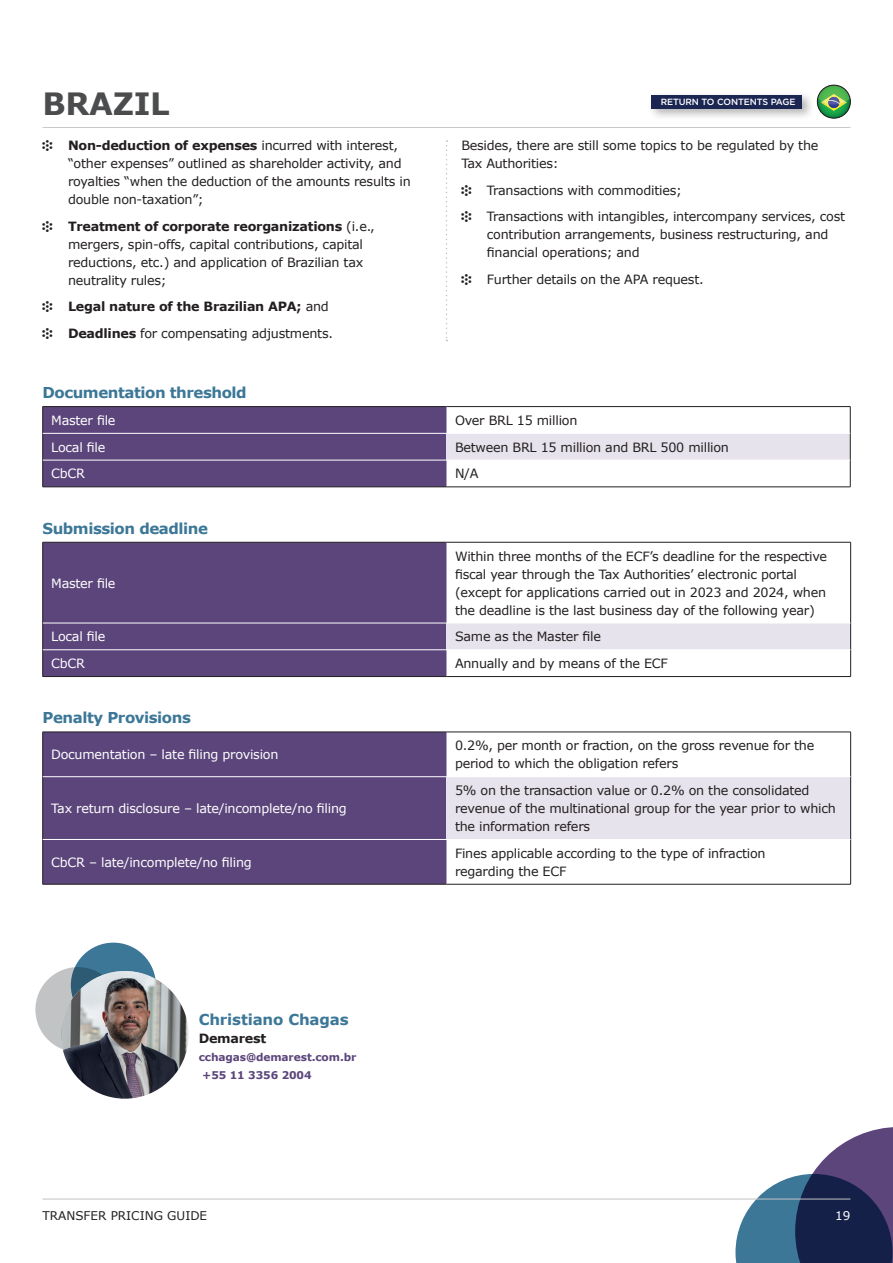
<style>
.page{position:relative;width:893px;height:1263px;background:#fff}
.page>*{position:absolute;margin:0;border:0;box-sizing:border-box;transform-origin:0 0}
.t1{font:700 30.75px "Verdana";color:#4b4c4d}
.Text_Heading_-_Before_tables{font:700 15px "Verdana";letter-spacing:-.03em;color:#3c7797}
.Contact_Name{font:700 15px "Verdana";letter-spacing:-.01em;color:#3c7797}
.Body_Text{font:12.75px/18px "Verdana";letter-spacing:-.02em;color:#231f20}
.Body_Text_-_White{font:12.75px "Verdana";letter-spacing:-.02em;color:#fff}
.Contact_Company{font:700 12.75px "Verdana";letter-spacing:-.02em;color:#231f20}
.Body_text___i_ii{font:12.75px "Verdana";letter-spacing:-.02em;color:#231f20}
.t2{font:12px "Verdana";color:#231f20}
.t3{font:12px "Verdana";color:#fff}
.Contact_Details{font:700 10.65px "Verdana";letter-spacing:-.01em;color:#5b457b}
.t4{font:500 9px "Gotham";letter-spacing:-.01em;color:#fff}
.s1{font-family:"Taxand Marque"}
.s2{font-weight:700}
.s3{font-family:"Taxand Marque";font-weight:400}
.s4{font-weight:400}
</style>
<div class="page">
<svg style="left:735px;top:1127px;width:158px;height:136px"></svg>
<hr style="left:43px;top:127px;width:807px;height:1px;background:#c2c3c5">
<hr style="left:43px;top:1199px;width:807px;height:1px;background:#c2c3c5">
<div style="left:446px;top:433px;width:404px;height:27px;background:#e7e3ec"></div>
<hr style="left:43px;top:406px;width:403px;height:1px;background:#231f20">
<hr style="left:446px;top:406px;width:404px;height:1px;background:#231f20">
<div style="left:42px;top:407px;width:404px;height:80px;background:#5b457b"></div>
<svg style="left:850px;top:407px;width:1px;height:80px"></svg>
<hr style="left:43px;top:487px;width:403px;height:1px;background:#231f20">
<hr style="left:446px;top:487px;width:404px;height:1px;background:#231f20">
<hr style="left:43px;top:433px;width:403px;height:1px;background:#fff">
<hr style="left:446px;top:433px;width:404px;height:1px;background:#fff">
<hr style="left:43px;top:460px;width:403px;height:1px;background:#fff">
<div style="left:43px;top:543px;width:403px;height:133px;background:#5b457b"></div>
<div style="left:446px;top:623px;width:405px;height:27px;background:#e7e3ec"></div>
<hr style="left:43px;top:542px;width:403px;height:1px;background:#231f20">
<hr style="left:42px;top:542px;width:1px;height:81px;background:#231f20">
<hr style="left:446px;top:542px;width:405px;height:1px;background:#231f20">
<hr style="left:850px;top:542px;width:1px;height:81px;background:#231f20">
<svg style="left:42px;top:623px;width:1px;height:53px"></svg>
<svg style="left:850px;top:623px;width:1px;height:53px"></svg>
<hr style="left:43px;top:676px;width:403px;height:1px;background:#231f20">
<hr style="left:446px;top:676px;width:405px;height:1px;background:#231f20">
<hr style="left:43px;top:623px;width:403px;height:1px;background:#fff">
<hr style="left:446px;top:623px;width:404px;height:1px;background:#fff">
<hr style="left:43px;top:649px;width:403px;height:1px;background:#fff">
<hr style="left:446px;top:649px;width:404px;height:1px;background:#fff">
<div style="left:43px;top:733px;width:403px;height:151px;background:#5b457b"></div>
<div style="left:446px;top:777px;width:405px;height:62px;background:#e7e3ec"></div>
<hr style="left:43px;top:732px;width:403px;height:1px;background:#231f20">
<hr style="left:42px;top:732px;width:1px;height:45px;background:#231f20">
<hr style="left:446px;top:732px;width:405px;height:1px;background:#231f20">
<hr style="left:850px;top:732px;width:1px;height:45px;background:#231f20">
<hr style="left:42px;top:777px;width:1px;height:62px;background:#231f20">
<hr style="left:850px;top:777px;width:1px;height:62px;background:#231f20">
<hr style="left:42px;top:839px;width:1px;height:45px;background:#231f20">
<hr style="left:850px;top:839px;width:1px;height:45px;background:#231f20">
<hr style="left:43px;top:884px;width:403px;height:1px;background:#231f20">
<hr style="left:446px;top:884px;width:405px;height:1px;background:#231f20">
<hr style="left:43px;top:776px;width:403px;height:1px;background:#fff">
<hr style="left:43px;top:839px;width:403px;height:1px;background:#fff">
<svg style="left:446px;top:140px;width:1px;height:201px"></svg>
<div style="left:35px;top:967px;width:85px;height:85px;background:#c2c3c5;border-radius:50%"></div>
<div style="left:71px;top:943px;width:85px;height:85px;background:#3c7797;border-radius:50%"></div>
<img style="left:61px;top:971px;width:125px;height:127px">
<img style="left:824px;top:85px;width:26px;height:16px">
<svg style="left:817px;top:88px;width:30px;height:30px"></svg>
<div style="left:817px;top:85px;width:33px;height:33px;border:1px solid #231f20;border-radius:50%"></div>
<div style="left:647px;top:91px;width:167px;height:30px;background:#231f20;opacity:.33"></div>
<div style="left:651px;top:95px;width:151px;height:14px;background:#1b2653"></div>
<h1 class="t1" style="left:43px;top:84px;width:129px">Brazil</h1>
<p class="Body_Text" style="left:68px;top:136px;width:344px;text-indent:-26px"><span class="s1">•</span> <span class="s2">Non-deduction of expenses</span> incurred with interest, “other expenses” outlined as shareholder activity, and royalties “when the deduction of the amounts results in double non-taxation”;</p>
<p class="Body_Text" style="left:68px;top:217px;width:308px;text-indent:-26px"><span class="s1">•</span> <span class="s2">Treatment of corporate reorganizations</span> (i.e., mergers, spin-offs, capital contributions, capital reductions, etc.) and application of Brazilian tax neutrality rules;</p>
<p class="Contact_Company" style="left:43px;top:298px;width:288px"><span class="s3">•</span> Legal nature of the Brazilian APA; <span class="s4">and</span></p>
<p class="Body_Text" style="left:43px;top:324px;width:292px"><span class="s1">•</span> <span class="s2">Deadlines</span> for compensating adjustments.</p>
<p class="t4" style="left:661px;top:96px;width:136px">RETURN TO CONTENTS PAGE</p>
<p class="Body_Text" style="left:461px;top:136px;width:359px">Besides, there are still some topics to be regulated by the<br>Tax Authorities:</p>
<p class="Body_Text" style="left:461px;top:181px;width:222px"><span class="s1">•</span> Transactions with commodities;</p>
<p class="Body_Text" style="left:487px;top:207px;width:360px;text-indent:-26px"><span class="s1">•</span> Transactions with intangibles, intercompany services, cost contribution arrangements, business restructuring, and financial operations; and</p>
<p class="Body_Text" style="left:461px;top:270px;width:244px"><span class="s1">•</span> Further details on the APA request.</p>
<p class="Text_Heading_-_Before_tables" style="left:43px;top:383px;width:206px">Documentation threshold</p>
<p class="Body_Text_-_White" style="left:51px;top:411px;width:66px">Master file</p>
<p class="Body_text___i_ii" style="left:455px;top:411px;width:124px">Over BRL 15 million</p>
<p class="Body_Text_-_White" style="left:51px;top:438px;width:56px">Local file</p>
<p class="Body_Text" style="left:455px;top:438px;width:276px">Between BRL 15 million and BRL 500 million</p>
<p class="Body_Text_-_White" style="left:51px;top:465px;width:35px">CbCR</p>
<p class="Body_Text" style="left:455px;top:465px;width:25px">N/A</p>
<p class="Text_Heading_-_Before_tables" style="left:43px;top:518px;width:167px">Submission deadline</p>
<p class="Body_Text_-_White" style="left:51px;top:574px;width:66px">Master file</p>
<p class="Body_Text" style="left:455px;top:547px;width:374px">Within three months of the ECF’s deadline for the respective fiscal year through the Tax Authorities’ electronic portal (except for applications carried out in 2023 and 2024, when the deadline is the last business day of the following year)</p>
<p class="Body_Text_-_White" style="left:51px;top:628px;width:56px">Local file</p>
<p class="Body_Text" style="left:455px;top:627px;width:148px">Same as the Master file</p>
<p class="Body_Text_-_White" style="left:51px;top:655px;width:35px">CbCR</p>
<p class="Body_Text" style="left:455px;top:654px;width:214px">Annually and by means of the ECF</p>
<p class="Text_Heading_-_Before_tables" style="left:43px;top:708px;width:150px">Penalty Provisions</p>
<p class="Body_Text_-_White" style="left:51px;top:746px;width:229px">Documentation – late filing provision</p>
<p class="Body_Text" style="left:455px;top:736px;width:361px">0.2%, per month or fraction, on the gross revenue for the period to which the obligation refers</p>
<p class="Body_Text_-_White" style="left:51px;top:799px;width:297px">Tax return disclosure – late/incomplete/no filing</p>
<p class="Body_Text" style="left:455px;top:781px;width:382px">5% on the transaction value or 0.2% on the consolidated revenue of the multinational group for the year prior to which the information refers</p>
<p class="Body_Text_-_White" style="left:51px;top:853px;width:202px">CbCR – late/incomplete/no filing</p>
<p class="Body_Text" style="left:455px;top:844px;width:312px">Fines applicable according to the type of infraction regarding the ECF</p>
<p class="Contact_Name" style="left:199px;top:1010px;width:151px">Christiano Chagas</p>
<p class="Contact_Company" style="left:199px;top:1030px;width:69px">Demarest</p>
<p class="Contact_Details" style="left:199px;top:1050px;width:159px">cchagas@demarest.com.br</p>
<p class="Contact_Details" style="left:202px;top:1068px;width:111px">+55 11 3356 2004</p>
<p class="t2" style="left:43px;top:1208px;width:166px">TRANSFER PRICING GUIDE</p>
<p class="t3" style="left:835px;top:1208px;width:17px">19</p>
</div>
